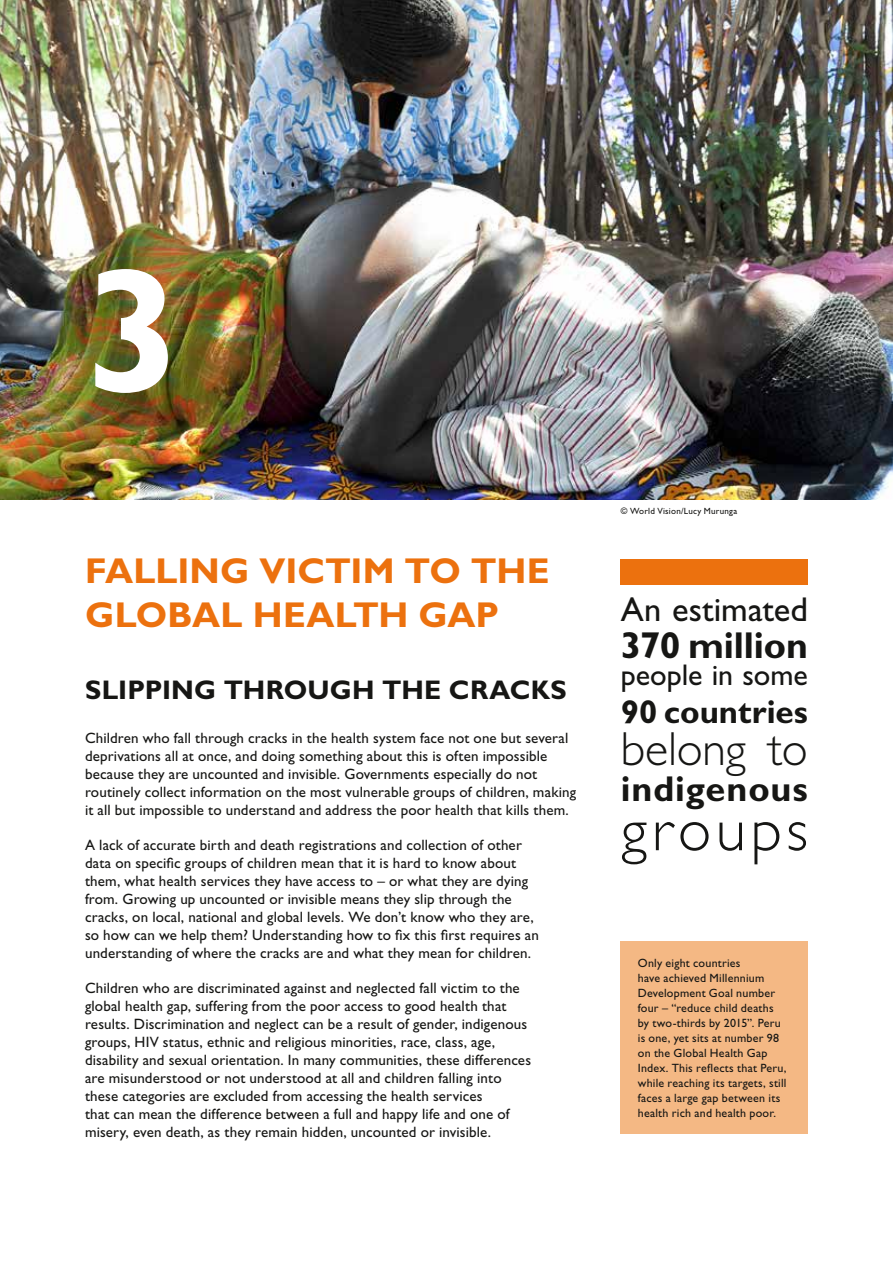
<style>
.page{position:relative;width:893px;height:1263px;background:#fff}
.page>*{position:absolute;margin:0;border:0;box-sizing:border-box;transform-origin:0 0}
.t1{font:700 177px "Gill Sans Std";color:#fff}
.t2{font:300 61.5px "Gill Sans Std";letter-spacing:.08em;color:#161614}
.t3{font:300 48px "Gill Sans Std";letter-spacing:-.005em;color:#161614}
.t4{font:700 37.5px "Gill Sans Std";letter-spacing:-.005em;color:#161614}
.t5{font:700 36px/43.2px "Gill Sans Std";color:#ec710e}
.t6{font:700 36px "Gill Sans Std";letter-spacing:.025em;color:#161614}
.t7{font:34.5px "Gill Sans Std";color:#161614}
.t8{font:700 33px "Gill Sans Std";color:#161614}
.t9{font:30px "Gill Sans Std";color:#161614}
.t10{font:700 27px "Gill Sans Std";letter-spacing:.005em;color:#161614}
.t11{font:15px/18px "Gill Sans Std";letter-spacing:.01em;color:#161614}
.t12{font:12px/15px "Gill Sans Std";letter-spacing:.015em;color:#161614}
.t13{font:9px "Gill Sans Std";letter-spacing:.025em;color:#161614}
</style>
<div class="page">
<img style="left:0;top:0;width:893px;height:499px">
<div style="left:621px;top:941px;width:187px;height:193px;background:#f4b884"></div>
<div style="left:621px;top:559px;width:187px;height:25px;background:#ec710e"></div>
<h1 class="t1" style="left:85px;top:227px;width:99px">3</h1>
<h3 class="t5" style="left:85px;top:550px;width:466px">FALLING VICTIM TO THE<br>GLOBAL HEALTH GAP</h3>
<h3 class="t10" style="left:85px;top:674px;width:483px">SLIPPING THROUGH THE CRACKS</h3>
<p class="t11" style="left:85px;top:729px;width:493px">Children who fall through cracks in the health system face not one but several deprivations all at once, and doing something about this is often impossible because they are uncounted and invisible. Governments especially do not routinely collect information on the most vulnerable groups of children, making it all but impossible to understand and address the poor health that kills them.</p>
<p class="t11" style="left:85px;top:836px;width:455px">A lack of accurate birth and death registrations and collection of other data on specific groups of children mean that it is hard to know about them, what health services they have access to – or what they are dying from. Growing up uncounted or invisible means they slip through the cracks, on local, national and global levels. We don’t know who they are, so how can we help them? Understanding how to fix this first requires an understanding of where the cracks are and what they mean for children.</p>
<p class="t11" style="left:85px;top:979px;width:448px">Children who are discriminated against and neglected fall victim to the global health gap, suffering from the poor access to good health that results. Discrimination and neglect can be a result of gender, indigenous groups, HIV status, ethnic and religious minorities, race, class, age, disability and sexual orientation. In many communities, these differences are misunderstood or not understood at all and children falling into these categories are excluded from accessing the health services<br>that can mean the difference between a full and happy life and one of misery, even death, as they remain hidden, uncounted or invisible.</p>
<p class="t13" style="left:621px;top:506px;width:118px">© World Vision/Lucy Murunga</p>
<h3 class="t7" style="left:621px;top:589px;width:189px">An estimated</h3>
<h3 class="t4" style="left:621px;top:623px;width:189px">370 million</h3>
<h3 class="t9" style="left:621px;top:658px;width:189px">people in some</h3>
<h3 class="t8" style="left:621px;top:692px;width:189px">90 countries</h3>
<h3 class="t3" style="left:621px;top:722px;width:189px">belong to</h3>
<h3 class="t6" style="left:621px;top:767px;width:189px">indigenous</h3>
<h2 class="t2" style="left:621px;top:795px;width:189px">groups</h2>
<p class="t12" style="left:638px;top:955px;width:150px">Only eight countries<br>have achieved Millennium<br>Development Goal number four – “reduce child deaths by two-thirds by 2015”. Peru is one, yet sits at number 98 on the Global Health Gap<br>Index. This reflects that Peru, while reaching its targets, still faces a large gap between its health rich and health poor.</p>
</div>
